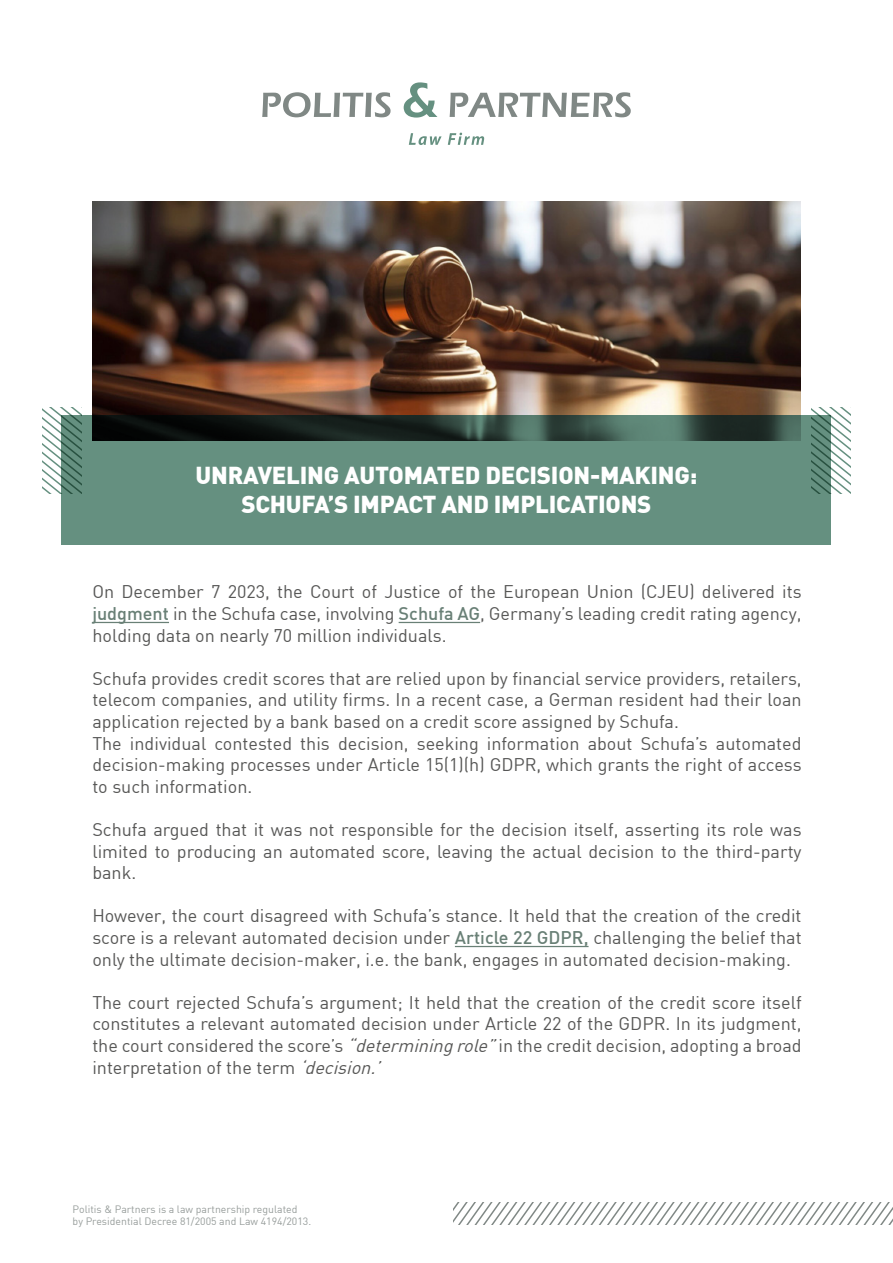
<style>
.page{position:relative;width:893px;height:1263px;background:#fff}
.page>*{position:absolute;margin:0;border:0;box-sizing:border-box;transform-origin:0 0}
.t1{font:900 24px/28.8px "DIN Greek";letter-spacing:-.01em;color:#fff;text-align:center}
.t2{font:18px/21.6px "DIN Greek";color:#575756;text-align:justify}
.t3{font:10.5px/12.6px "DIN Greek";color:#979d9b}
.s1{font-weight:500;color:#698076}
.s2{font-style:italic}
</style>
<div class="page">
<img style="left:93px;top:201px;width:707px;height:215px">
<svg style="left:262px;top:92px;width:129px;height:25px"></svg>
<svg style="left:404px;top:82px;width:33px;height:36px"></svg>
<svg style="left:450px;top:92px;width:181px;height:25px"></svg>
<svg style="left:409px;top:133px;width:33px;height:12px"></svg>
<svg style="left:448px;top:133px;width:36px;height:12px"></svg>
<svg style="left:453px;top:1202px;width:440px;height:23px"></svg>
<svg style="left:43px;top:407px;width:38px;height:86px"></svg>
<svg style="left:812px;top:407px;width:38px;height:86px"></svg>
<svg style="left:62px;top:416px;width:769px;height:129px;fill:#659080"></svg>
<hr style="left:92px;top:622px;width:77px;height:1px;background:#698076">
<hr style="left:399px;top:622px;width:81px;height:1px;background:#698076">
<hr style="left:455px;top:946px;width:134px;height:1px;background:#698076">
<h1 class="t1" style="left:196px;top:461px;width:503px">UNRAVELING AUTOMATED DECISION-MAKING:<br>SCHUFA’S IMPACT AND IMPLICATIONS</h1>
<p class="t2" style="left:92px;top:581px;width:711px">On December 7 2023, the Court of Justice of the European Union (CJEU) delivered its <span class="s1">judgment</span> in the Schufa case, involving <span class="s1">Schufa AG</span>, Germany’s leading credit rating agency, holding data on nearly 70 million individuals.</p>
<p class="t2" style="left:92px;top:668px;width:711px;text-align:left">Schufa provides credit scores that are relied upon by financial service providers, retailers, telecom companies, and utility firms. In a recent case, a German resident had their loan application rejected by a bank based on a credit score assigned by Schufa.<br>The individual contested this decision, seeking information about Schufa’s automated decision-making processes under Article 15(1)(h) GDPR, which grants the right of access to such information.</p>
<p class="t2" style="left:92px;top:819px;width:711px">Schufa argued that it was not responsible for the decision itself, asserting its role was limited to producing an automated score, leaving the actual decision to the third-party bank.</p>
<p class="t2" style="left:92px;top:905px;width:711px">However, the court disagreed with Schufa’s stance. It held that the creation of the credit score is a relevant automated decision under <span class="s1">Article 22 GDPR,</span> challenging the belief that only the ultimate decision-maker, i.e. the bank, engages in automated decision-making.</p>
<p class="t2" style="left:92px;top:992px;width:711px">The court rejected Schufa’s argument; It held that the creation of the credit score itself constitutes a relevant automated decision under Article 22 of the GDPR. In its judgment, the court considered the score’s <span class="s2">“determining role”</span>in the credit decision, adopting a broad interpretation of the term <span class="s2">‘decision.’</span></p>
<p class="t3" style="left:73px;top:1202px;width:240px">Politis &amp; Partners is a law partnership regulated<br>by Presidential Decree 81/2005 and Law 4194/2013.</p>
</div>
